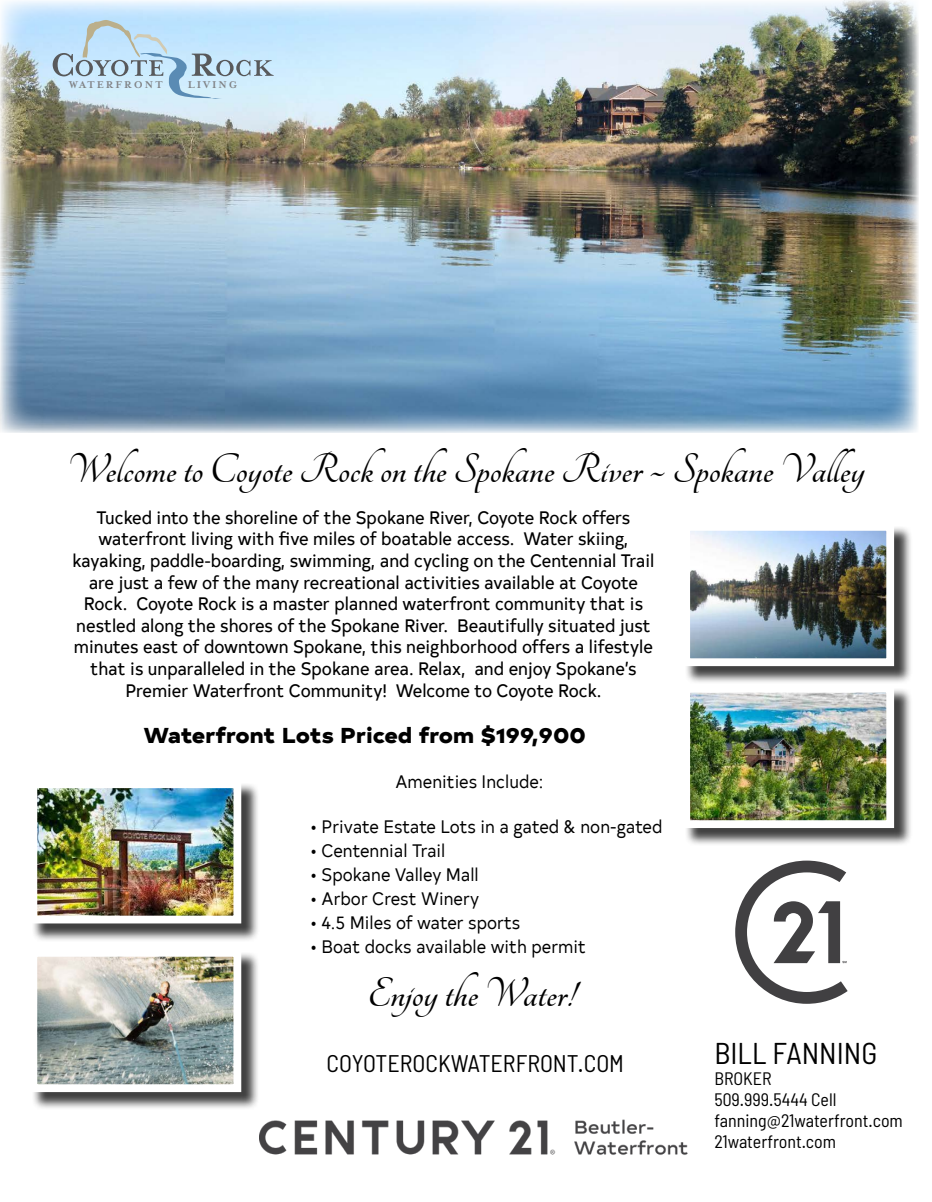
<style>
.page{position:relative;width:932px;height:1202px;background:#fff}
.page>*{position:absolute;margin:0;border:0;box-sizing:border-box;transform-origin:0 0}
.t1{font:700 45px "Tangerine";color:#000}
.t2{font:semi-condensed 30px "Barlow";color:#000}
.t3{font:semi-condensed 24px "Barlow";color:#000}
.t4{font:900 21px "Typold Extended";color:#000}
.t5{font:18px/21.6px "Typold Condensed";color:#000;text-align:center}
.t6{font:18px "Typold Condensed";color:#000}
.t7{font:semi-condensed 18px/21px "Barlow";color:#000}
.t8{font:700 11.25px "Mrs Eaves";letter-spacing:.175em;color:#808285}
</style>
<div class="page">
<svg style="left:735px;top:860px;width:112px;height:143px"></svg>
<div style="left:32px;top:782px;width:228px;height:160px;background:#000;opacity:.75"></div>
<img style="left:38px;top:789px;width:194px;height:125px">
<div style="left:29px;top:780px;width:212px;height:143px;border:8px solid #fff"></div>
<div style="left:32px;top:951px;width:228px;height:159px;background:#000;opacity:.75"></div>
<img style="left:38px;top:958px;width:194px;height:125px">
<div style="left:29px;top:949px;width:212px;height:143px;border:8px solid #fff"></div>
<div style="left:684px;top:525px;width:228px;height:159px;background:#000;opacity:.75"></div>
<img style="left:691px;top:532px;width:194px;height:125px">
<div style="left:682px;top:523px;width:212px;height:143px;border:8px solid #fff"></div>
<div style="left:684px;top:687px;width:228px;height:159px;background:#000;opacity:.75"></div>
<img style="left:691px;top:694px;width:194px;height:125px">
<div style="left:682px;top:685px;width:212px;height:143px;border:8px solid #fff"></div>
<img style="left:0;top:0;width:918px;height:432px">
<svg style="left:53px;top:20px;width:221px;height:80px;background:#bbd9ec"></svg>
<img style="left:260px;top:1119px;width:428px;height:36px">
<p class="t8" style="left:69px;top:78px;width:95px">WATERFRONT</p>
<p class="t8" style="left:188px;top:78px;width:51px">LIVING</p>
<h1 class="t1" style="left:68px;top:448px;width:798px">Welcome to Coyote Rock on the Spokane River ~ Spokane Valley</h1>
<p class="t5" style="left:72px;top:505px;width:583px">Tucked into the shoreline of the Spokane River, Coyote Rock offers waterfront living with five miles of boatable access. Water skiing, kayaking, paddle-boarding, swimming, and cycling on the Centennial Trail are just a few of the many recreational activities available at Coyote Rock. Coyote Rock is a master planned waterfront community that is nestled along the shores of the Spokane River. Beautifully situated just minutes east of downtown Spokane, this neighborhood offers a lifestyle that is unparalleled in the Spokane area. Relax, and enjoy Spokane’s Premier Waterfront Community! Welcome to Coyote Rock.</p>
<p class="t4" style="left:143px;top:717px;width:444px">Waterfront Lots Priced from $199,900</p>
<p class="t6" style="left:395px;top:767px;width:150px">Amenities Include:</p>
<p class="t6" style="left:310px;top:813px;width:353px">• Private Estate Lots in a gated &amp; non-gated</p>
<p class="t6" style="left:310px;top:837px;width:136px">• Centennial Trail</p>
<p class="t6" style="left:310px;top:861px;width:169px">• Spokane Valley Mall</p>
<p class="t6" style="left:310px;top:885px;width:170px">• Arbor Crest Winery</p>
<p class="t6" style="left:310px;top:909px;width:211px">• 4.5 Miles of water sports</p>
<p class="t6" style="left:310px;top:933px;width:277px">• Boat docks available with permit</p>
<h1 class="t1" style="left:367px;top:971px;width:209px">Enjoy the Water!</h1>
<h3 class="t3" style="left:326px;top:1048px;width:299px">COYOTEROCKWATERFRONT.COM</h3>
<h2 class="t2" style="left:714px;top:1034px;width:164px">BILL FANNING</h2>
<p class="t7" style="left:714px;top:1067px;width:190px">BROKER<br>509.999.5444 Cell fanning@21waterfront.com<br>21waterfront.com</p>
</div>
